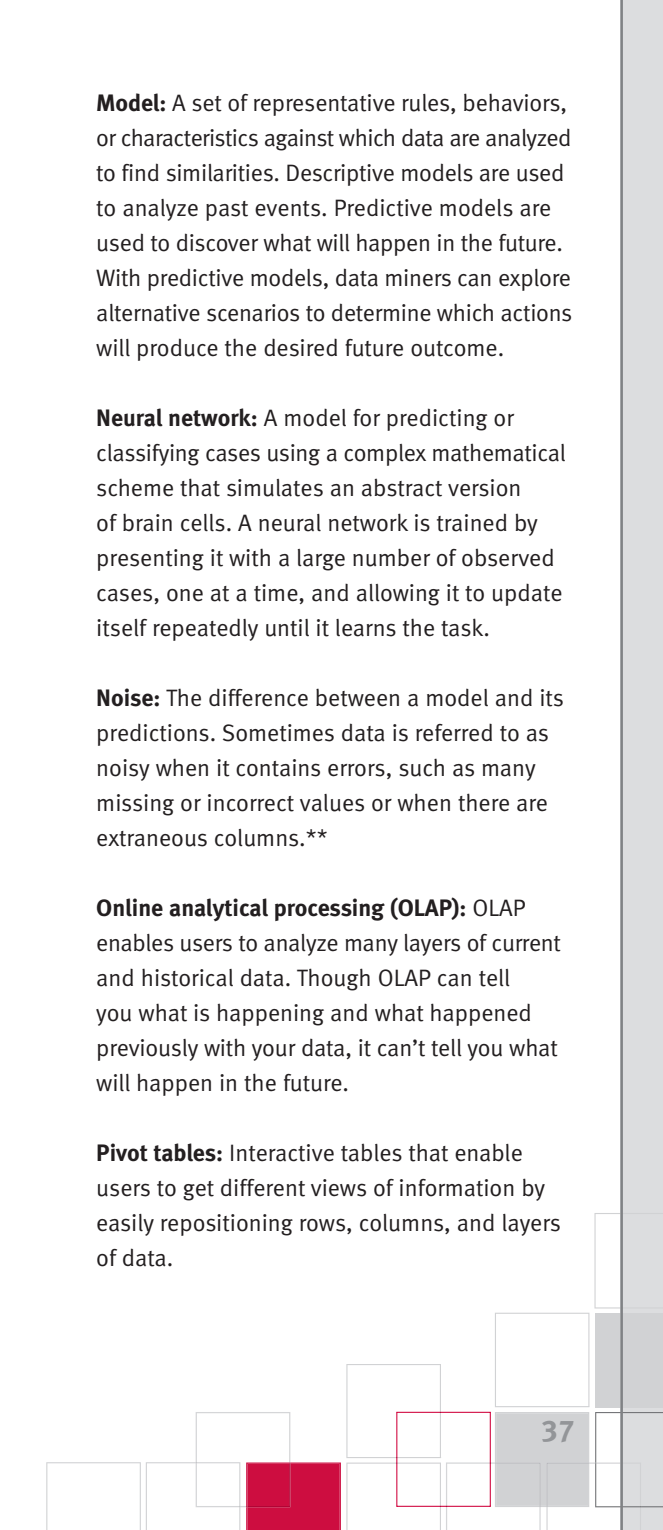
<style>
.page{position:relative;width:663px;height:1530px;background:#fff}
.page>*{position:absolute;margin:0;border:0;box-sizing:border-box;transform-origin:0 0}
.t1{font:30px "Meta Bold LF";color:#939598}
.t2{font:23.75px/35px "Meta Normal LF";letter-spacing:-.005em;color:#231f20}
.t3{font:23.75px "Meta Bold LF";color:#231f20}
.s1{font-family:"Meta Bold LF"}
.s2{font-family:"Meta Normal LF"}
</style>
<div class="page">
<div style="left:620px;top:0;width:42px;height:1530px;background:#dcdddf"></div>
<svg style="left:46px;top:1213px;width:616px;height:317px"></svg>
<hr style="left:620px;top:0;width:2px;height:1530px;background:#808285">
<p class="t2" style="left:96px;top:88px;width:477px"><span class="s1">Model:</span> A set of representative rules, behaviors, or characteristics against which data are analyzed to find similarities. Descriptive models are used to analyze past events. Predictive models are used to discover what will happen in the future.<br>With predictive models, data miners can explore alternative scenarios to determine which actions will produce the desired future outcome.</p>
<p class="t2" style="left:96px;top:403px;width:471px"><span class="s1">Neural network:</span> A model for predicting or classifying cases using a complex mathematical scheme that simulates an abstract version<br>of brain cells. A neural network is trained by presenting it with a large number of observed cases, one at a time, and allowing it to update itself repeatedly until it learns the task.</p>
<p class="t2" style="left:96px;top:683px;width:469px"><span class="s1">Noise:</span> The difference between a model and its predictions. Sometimes data is referred to as noisy when it contains errors, such as many missing or incorrect values or when there are extraneous columns.**</p>
<p class="t3" style="left:96px;top:900px;width:431px">Online analytical processing (OLAP): <span class="s2">OLAP</span></p>
<p class="t2" style="left:96px;top:928px;width:466px">enables users to analyze many layers of current and historical data. Though OLAP can tell<br>you what is happening and what happened previously with your data, it can’t tell you what will happen in the future.</p>
<p class="t2" style="left:96px;top:1138px;width:466px"><span class="s1">Pivot tables:</span> Interactive tables that enable users to get different views of information by easily repositioning rows, columns, and layers of data.</p>
<p class="t1" style="left:541px;top:1420px;width:35px">37</p>
</div>
